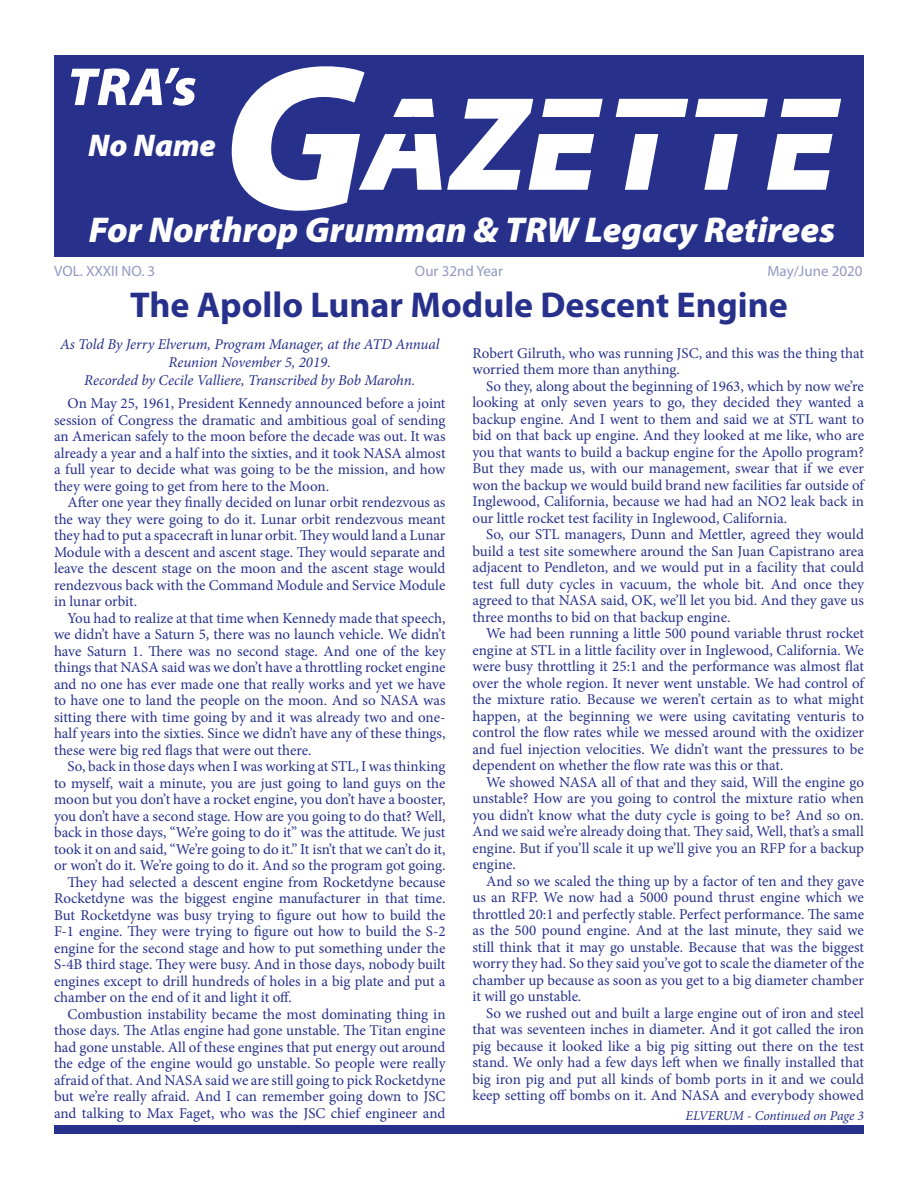
<style>
.page{position:relative;width:918px;height:1188px;background:#fff}
.page>*{position:absolute;margin:0;border:0;box-sizing:border-box;transform-origin:0 0}
.t1{font:italic 900 135px "Myriad Pro";letter-spacing:.04em;color:#fff}
.t2{font:italic 900 54px "Myriad Pro";color:#fff}
.t3{font:italic 900 36px "Myriad Pro";color:#fff}
.t4{font:700 36px "Myriad Pro";color:#27318b}
.t5{font:italic 900 31.5px "Myriad Pro";color:#fff}
.t6{font:15px/16.5px "Minion Pro";letter-spacing:-.005em;color:#27318b;text-align:justify}
.t7{font:italic 15px/18px "Minion Pro";letter-spacing:-.005em;color:#27318b;text-align:center}
.t8{font:15px "Myriad Pro";color:#9398c5}
.t9{font:italic 13.5px "Minion Pro";letter-spacing:-.01em;color:#27318b}
.s1{font-size:209.85px}
</style>
<div class="page">
<div style="left:54px;top:55px;width:809px;height:201px;background:#27318b"></div>
<div style="left:54px;top:1125px;width:810px;height:9px;background:#27318b"></div>
<h2 class="t2" style="left:67px;top:51px;width:131px">TRA’s</h2>
<h3 class="t5" style="left:88px;top:124px;width:129px">No Name</h3>
<h1 class="t1" style="left:222px;top:54px;width:618px"><span class="s1">G</span>AZETTE</h1>
<h3 class="t3" style="left:89px;top:206px;width:748px">For Northrop Grumman &amp; TRW Legacy Retirees</h3>
<p class="t8" style="left:54px;top:262px;width:103px">VOL. XXXII NO. 3</p>
<p class="t8" style="left:415px;top:262px;width:90px">Our 32nd Year</p>
<p class="t8" style="left:767px;top:262px;width:97px">May/June 2020</p>
<h3 class="t4" style="left:130px;top:281px;width:659px">The Apollo Lunar Module Descent Engine</h3>
<p class="t7" style="left:60px;top:335px;width:381px">As Told By Jerry Elverum, Program Manager, at the ATD Annual<br>Reunion November 5, 2019.<br>Recorded by Cecile Valliere, Transcribed by Bob Marohn.</p>
<p class="t6" style="left:54px;top:396px;width:393px;text-indent:14px">On May 25, 1961, President Kennedy announced before a joint session of Congress the dramatic and ambitious goal of sending an American safely to the moon before the decade was out. It was already a year and a half into the sixties, and it took NASA almost a full year to decide what was going to be the mission, and how they were going to get from here to the Moon.</p>
<p class="t6" style="left:54px;top:495px;width:393px;text-indent:14px">After one year they finally decided on lunar orbit rendezvous as the way they were going to do it. Lunar orbit rendezvous meant they had to put a spacecraft in lunar orbit. They would land a Lunar Module with a descent and ascent stage. They would separate and leave the descent stage on the moon and the ascent stage would rendezvous back with the Command Module and Service Module in lunar orbit.</p>
<p class="t6" style="left:54px;top:610px;width:393px;text-indent:14px">You had to realize at that time when Kennedy made that speech, we didn’t have a Saturn 5, there was no launch vehicle. We didn’t have Saturn 1. There was no second stage. And one of the key things that NASA said was we don’t have a throttling rocket engine and no one has ever made one that really works and yet we have to have one to land the people on the moon. And so NASA was sitting there with time going by and it was already two and one&shy;half years into the sixties. Since we didn’t have any of these things, these were big red flags that were out there.</p>
<p class="t6" style="left:68px;top:759px;width:379px">So, back in those days when I was working at STL, I was thinking</p>
<p class="t6" style="left:54px;top:775px;width:393px">to myself, wait a minute, you are just going to land guys on the</p>
<p class="t6" style="left:54px;top:792px;width:393px">moon but you don’t have a rocket engine, you don’t have a booster,</p>
<p class="t6" style="left:54px;top:808px;width:393px">you don’t have a second stage. How are you going to do that? Well,</p>
<p class="t6" style="left:54px;top:825px;width:393px">back in those days, “We’re going to do it” was the attitude. We just</p>
<p class="t6" style="left:54px;top:841px;width:393px">took it on and said, “We’re going to do it.” It isn’t that we can’t do it,</p>
<p class="t6" style="left:54px;top:858px;width:393px">or won’t do it. We’re going to do it. And so the program got going.</p>
<p class="t6" style="left:68px;top:874px;width:379px">They had selected a descent engine from Rocketdyne because</p>
<p class="t6" style="left:54px;top:891px;width:393px">Rocketdyne was the biggest engine manufacturer in that time.</p>
<p class="t6" style="left:54px;top:907px;width:393px">But Rocketdyne was busy trying to figure out how to build the</p>
<p class="t6" style="left:54px;top:924px;width:393px">F-1 engine. They were trying to figure out how to build the S-2</p>
<p class="t6" style="left:54px;top:940px;width:393px">engine for the second stage and how to put something under the</p>
<p class="t6" style="left:54px;top:957px;width:393px">S-4B third stage. They were busy. And in those days, nobody built</p>
<p class="t6" style="left:54px;top:973px;width:393px">engines except to drill hundreds of holes in a big plate and put a</p>
<p class="t6" style="left:54px;top:990px;width:239px">chamber on the end of it and light it off.</p>
<p class="t6" style="left:68px;top:1006px;width:380px">Combustion instability became the most dominating thing in</p>
<p class="t6" style="left:54px;top:1023px;width:393px">those days. The Atlas engine had gone unstable. The Titan engine</p>
<p class="t6" style="left:54px;top:1039px;width:393px">had gone unstable. All of these engines that put energy out around</p>
<p class="t6" style="left:54px;top:1056px;width:393px">the edge of the engine would go unstable. So people were really</p>
<p class="t6" style="left:54px;top:1072px;width:393px">afraid of that. And NASA said we are still going to pick Rocketdyne</p>
<p class="t6" style="left:54px;top:1089px;width:393px">but we’re really afraid. And I can remember going down to JSC</p>
<p class="t6" style="left:54px;top:1105px;width:393px">and talking to Max Faget, who was the JSC chief engineer and</p>
<p class="t6" style="left:473px;top:345px;width:393px">Robert Gilruth, who was running JSC, and this was the thing that worried them more than anything.</p>
<p class="t6" style="left:473px;top:378px;width:393px;text-indent:14px">So they, along about the beginning of 1963, which by now we’re looking at only seven years to go, they decided they wanted a backup engine. And I went to them and said we at STL want to bid on that back up engine. And they looked at me like, who are you that wants to build a backup engine for the Apollo program?<br>But they made us, with our management, swear that if we ever won the backup we would build brand new facilities far outside of Inglewood, California, because we had had an NO2 leak back in our little rocket test facility in Inglewood, California.</p>
<p class="t6" style="left:473px;top:526px;width:393px;text-indent:14px">So, our STL managers, Dunn and Mettler, agreed they would build a test site somewhere around the San Juan Capistrano area adjacent to Pendleton, and we would put in a facility that could test full duty cycles in vacuum, the whole bit. And once they agreed to that NASA said, OK, we’ll let you bid. And they gave us three months to bid on that backup engine.</p>
<p class="t6" style="left:473px;top:625px;width:393px;text-indent:14px">We had been running a little 500 pound variable thrust rocket engine at STL in a little facility over in Inglewood, California. We were busy throttling it 25:1 and the performance was almost flat over the whole region. It never went unstable. We had control of the mixture ratio. Because we weren’t certain as to what might happen, at the beginning we were using cavitating venturis to control the flow rates while we messed around with the oxidizer and fuel injection velocities. We didn’t want the pressures to be dependent on whether the flow rate was this or that.</p>
<p class="t6" style="left:473px;top:774px;width:393px;text-indent:14px">We showed NASA all of that and they said, Will the engine go unstable? How are you going to control the mixture ratio when you didn’t know what the duty cycle is going to be? And so on.<br>And we said we’re already doing that. They said, Well, that’s a small engine. But if you’ll scale it up we’ll give you an RFP for a backup engine.</p>
<p class="t6" style="left:473px;top:873px;width:393px;text-indent:14px">And so we scaled the thing up by a factor of ten and they gave us an RFP. We now had a 5000 pound thrust engine which we throttled 20:1 and perfectly stable. Perfect performance. The same as the 500 pound engine. And at the last minute, they said we still think that it may go unstable. Because that was the biggest worry they had. So they said you’ve got to scale the diameter of the chamber up because as soon as you get to a big diameter chamber it will go unstable.</p>
<p class="t6" style="left:473px;top:1005px;width:393px;text-indent:14px">So we rushed out and built a large engine out of iron and steel that was seventeen inches in diameter. And it got called the iron pig because it looked like a big pig sitting out there on the test stand. We only had a few days left when we finally installed that big iron pig and put all kinds of bomb ports in it and we could keep setting off bombs on it. And NASA and everybody showed</p>
<p class="t9" style="left:686px;top:1107px;width:180px">ELVERUM - Continued on Page 3</p>
</div>
